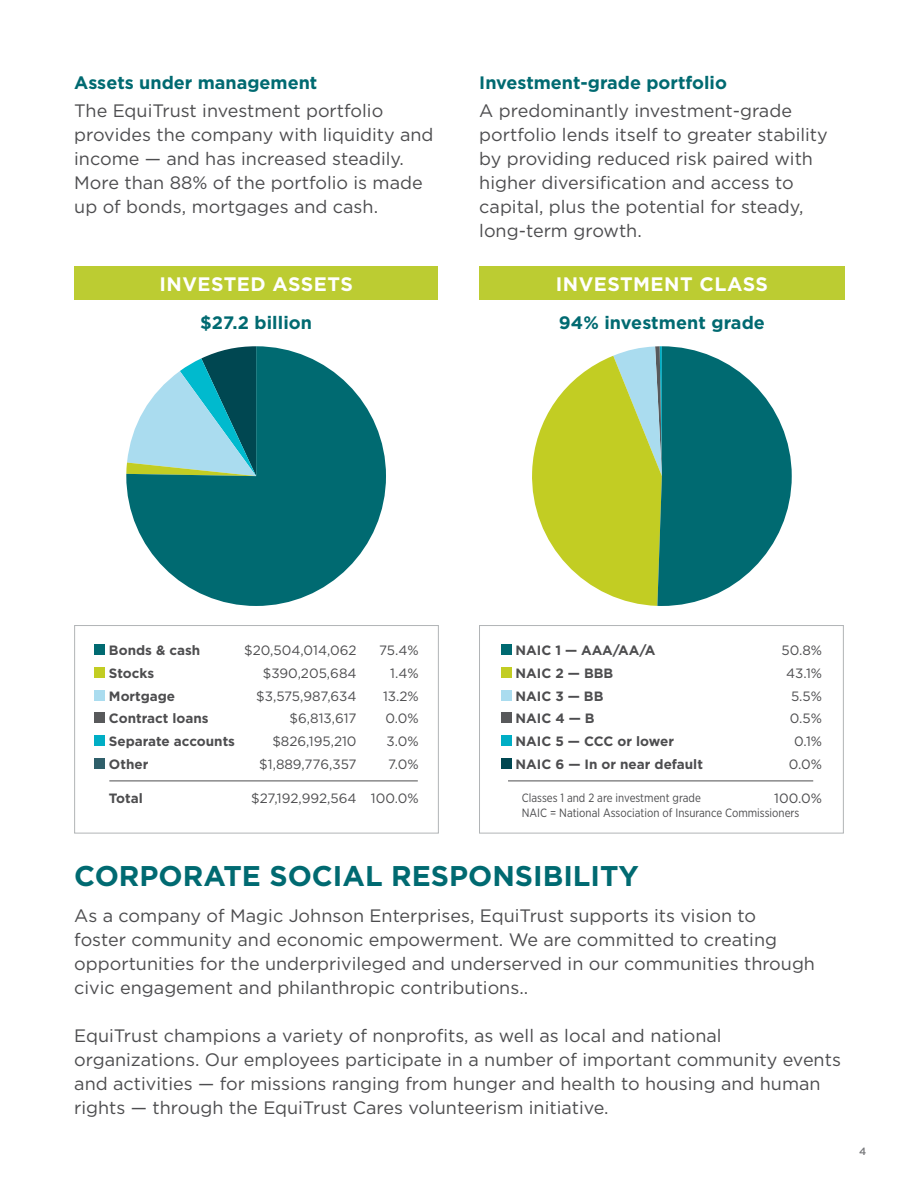
<style>
.page{position:relative;width:918px;height:1188px;background:#fff}
.page>*{position:absolute;margin:0;border:0;box-sizing:border-box;transform-origin:0 0}
.t1{font:700 28.5px "Gotham";color:#006a71}
.t2{font:700 19.5px "Gotham";letter-spacing:.025em;color:#fff}
.t3{font:18px/24px "Gotham";color:#4d4d4f}
.t4{font:700 18px "Gotham";color:#006a71}
.t5{font:13.5px "Gotham";color:#4d4d4f}
.t6{font:700 13.5px "Gotham";color:#4d4d4f}
.t7{font:12px "Gotham Narrow";color:#4d4d4f;scale:.95 1}
.t8{font:500 10.5px "Gotham";color:#77787b}
</style>
<div class="page">
<div style="left:74px;top:267px;width:364px;height:33px;background:#bccc32"></div>
<div style="left:479px;top:267px;width:365px;height:33px;background:#bccc32"></div>
<div style="left:479px;top:625px;width:365px;height:208px;border:1px solid #b1b4b6"></div>
<div style="left:74px;top:625px;width:365px;height:208px;border:1px solid #b1b4b6"></div>
<div style="left:501px;top:645px;width:10px;height:10px;background:#006a71"></div>
<div style="left:501px;top:667px;width:10px;height:11px;background:#c2cd23"></div>
<div style="left:501px;top:690px;width:10px;height:11px;background:#aadcef"></div>
<div style="left:501px;top:713px;width:10px;height:10px;background:#58595b"></div>
<div style="left:501px;top:735px;width:10px;height:11px;background:#00aec5"></div>
<div style="left:501px;top:758px;width:10px;height:11px;background:#004751"></div>
<div style="left:94px;top:645px;width:11px;height:10px;background:#006a71"></div>
<div style="left:94px;top:667px;width:11px;height:11px;background:#c2cd23"></div>
<div style="left:94px;top:690px;width:11px;height:11px;background:#aadcef"></div>
<div style="left:94px;top:713px;width:11px;height:10px;background:#58595b"></div>
<div style="left:94px;top:735px;width:11px;height:11px;background:#00aec5"></div>
<div style="left:94px;top:758px;width:11px;height:11px;background:#2f5f6a"></div>
<hr style="left:109px;top:781px;width:309px;height:1px;background:#4d4d4f">
<hr style="left:508px;top:781px;width:305px;height:1px;background:#4d4d4f">
<svg style="left:532px;top:346px;width:260px;height:260px"></svg>
<svg style="left:126px;top:346px;width:260px;height:260px;background:#1a7b82"></svg>
<p class="t4" style="left:74px;top:70px;width:245px">Assets under management</p>
<p class="t3" style="left:74px;top:98px;width:361px">The EquiTrust investment portfolio provides the company with liquidity and income — and has increased steadily.<br>More than 88% of the portfolio is made up of bonds, mortgages and cash.</p>
<p class="t4" style="left:479px;top:70px;width:249px">Investment-grade portfolio</p>
<p class="t3" style="left:479px;top:98px;width:350px">A predominantly investment-grade portfolio lends itself to greater stability by providing reduced risk paired with higher diversification and access to capital, plus the potential for steady, long-term growth.</p>
<p class="t2" style="left:160px;top:271px;width:195px">INVESTED ASSETS</p>
<p class="t2" style="left:556px;top:271px;width:214px">INVESTMENT CLASS</p>
<p class="t4" style="left:200px;top:311px;width:113px">$27.2 billion</p>
<p class="t4" style="left:559px;top:311px;width:208px">94% investment grade</p>
<p class="t6" style="left:109px;top:642px;width:93px">Bonds &amp; cash</p>
<p class="t5" style="left:244px;top:642px;width:114px">$20,504,014,062</p>
<p class="t5" style="left:379px;top:642px;width:41px">75.4%</p>
<p class="t6" style="left:109px;top:664px;width:47px">Stocks</p>
<p class="t5" style="left:263px;top:664px;width:95px">$390,205,684</p>
<p class="t5" style="left:390px;top:664px;width:30px">1.4%</p>
<p class="t6" style="left:109px;top:687px;width:68px">Mortgage</p>
<p class="t5" style="left:256px;top:687px;width:102px">$3,575,987,634</p>
<p class="t5" style="left:383px;top:687px;width:37px">13.2%</p>
<p class="t6" style="left:109px;top:710px;width:101px">Contract loans</p>
<p class="t5" style="left:290px;top:710px;width:68px">$6,813,617</p>
<p class="t5" style="left:385px;top:710px;width:35px">0.0%</p>
<p class="t6" style="left:109px;top:732px;width:128px">Separate accounts</p>
<p class="t5" style="left:272px;top:733px;width:86px">$826,195,210</p>
<p class="t5" style="left:387px;top:733px;width:34px">3.0%</p>
<p class="t6" style="left:109px;top:755px;width:41px">Other</p>
<p class="t5" style="left:259px;top:755px;width:99px">$1,889,776,357</p>
<p class="t5" style="left:388px;top:755px;width:32px">7.0%</p>
<p class="t6" style="left:109px;top:789px;width:35px">Total</p>
<p class="t5" style="left:251px;top:789px;width:169px">$27,192,992,564 100.0%</p>
<p class="t6" style="left:516px;top:642px;width:142px">NAIC 1 — AAA/AA/A</p>
<p class="t5" style="left:781px;top:642px;width:42px">50.8%</p>
<p class="t6" style="left:516px;top:664px;width:99px">NAIC 2 — BBB</p>
<p class="t5" style="left:786px;top:664px;width:38px">43.1%</p>
<p class="t6" style="left:516px;top:687px;width:89px">NAIC 3 — BB</p>
<p class="t5" style="left:791px;top:687px;width:33px">5.5%</p>
<p class="t6" style="left:516px;top:710px;width:81px">NAIC 4 — B</p>
<p class="t5" style="left:790px;top:710px;width:34px">0.5%</p>
<p class="t6" style="left:516px;top:732px;width:160px">NAIC 5 — CCC or lower</p>
<p class="t5" style="left:794px;top:733px;width:30px">0.1%</p>
<p class="t6" style="left:516px;top:755px;width:189px">NAIC 6 — In or near default</p>
<p class="t5" style="left:789px;top:755px;width:35px">0.0%</p>
<p class="t7" style="left:522px;top:790px;width:190px">Classes 1 and 2 are investment grade</p>
<p class="t5" style="left:774px;top:789px;width:49px">100.0%</p>
<p class="t7" style="left:522px;top:805px;width:294px">NAIC = National Association of Insurance Commissioners</p>
<h1 class="t1" style="left:74px;top:857px;width:566px">CORPORATE SOCIAL RESPONSIBILITY</h1>
<p class="t3" style="left:74px;top:903px;width:742px">As a company of Magic Johnson Enterprises, EquiTrust supports its vision to<br>foster community and economic empowerment. We are committed to creating opportunities for the underprivileged and underserved in our communities through civic engagement and philanthropic contributions..</p>
<p class="t3" style="left:74px;top:1023px;width:768px">EquiTrust champions a variety of nonprofits, as well as local and national organizations. Our employees participate in a number of important community events and activities — for missions ranging from hunger and health to housing and human rights — through the EquiTrust Cares volunteerism initiative.</p>
<p class="t8" style="left:859px;top:1144px;width:9px">4</p>
</div>
